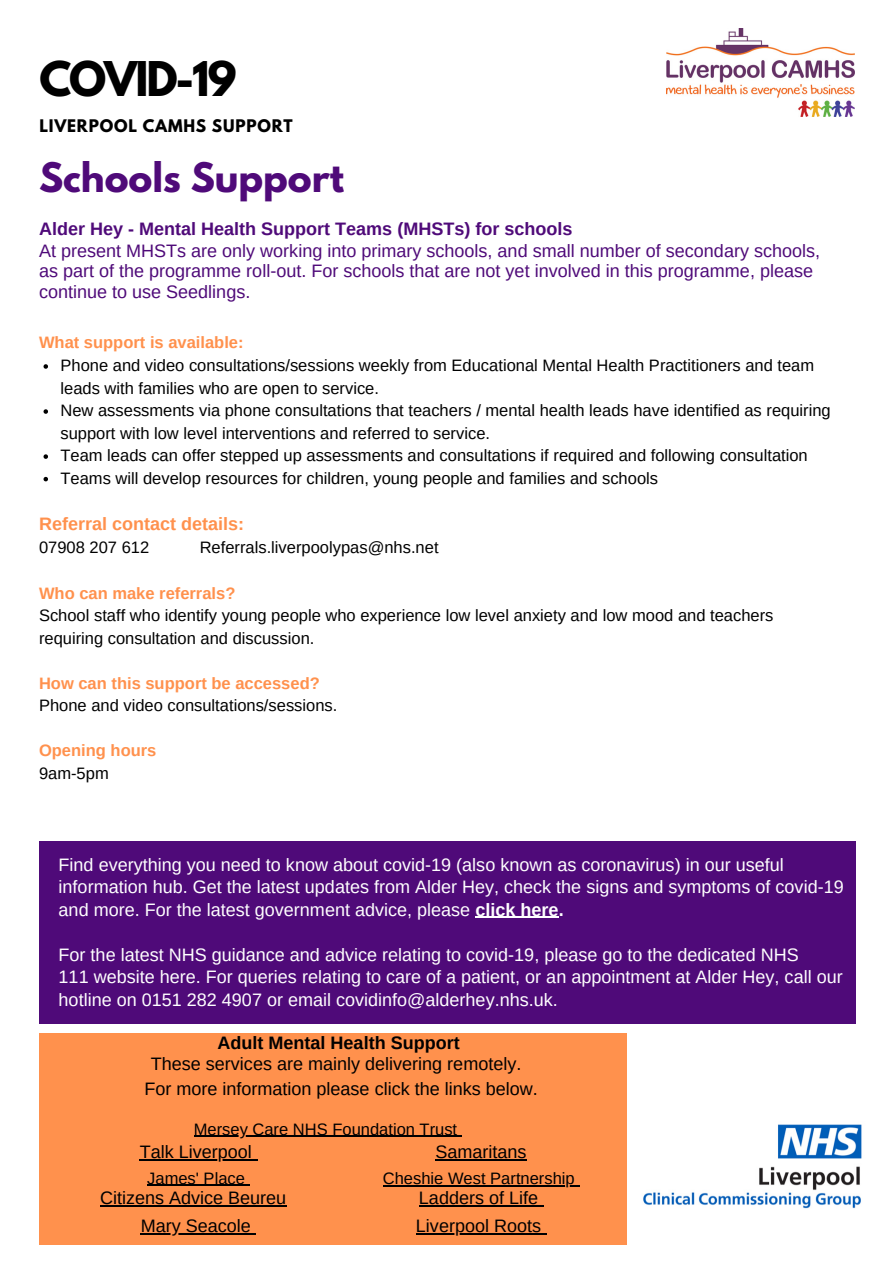
<style>
.page{position:relative;width:894px;height:1264px;background:#fff}
.page>*{position:absolute;margin:0;border:0;box-sizing:border-box;transform-origin:0 0}
.t1{font:700 42.45px "League Spartan";letter-spacing:-.05em;color:#000}
.t2{font:700 36px "League Spartan";color:#4f0a79}
.t3{font:18px/22.5px "Arimo";color:#fff}
.t4{font:18px/20.2px "Arimo";color:#4f0a79}
.t5{font:18px/24.8px "Arimo";color:#000;text-align:center}
.t6{font:700 18px "Arimo";color:#4f0a79}
.t7{font:700 18px "Arimo";color:#000}
.t8{font:700 18px "Arimo";color:#ff914d}
.t9{font:16.5px/22.5px "Arimo";color:#000}
.t10{font:700 16.5px "Arimo";color:#ff914d}
.t11{font:700 15.45px "League Spartan";letter-spacing:.05em;color:#000}
.s1{font-weight:700}
</style>
<div class="page">
<img style="left:666px;top:29px;width:188px;height:88px">
<img style="left:509px;top:1091px;width:353px;height:154px">
<svg style="left:43px;top:364px;width:5px;height:5px"></svg>
<svg style="left:43px;top:409px;width:5px;height:5px"></svg>
<svg style="left:43px;top:454px;width:5px;height:5px"></svg>
<svg style="left:43px;top:477px;width:5px;height:4px"></svg>
<div style="left:39px;top:841px;width:816px;height:182px;background:#4f0a79"></div>
<div style="left:39px;top:1032px;width:587px;height:212px;background:#ff914d"></div>
<hr style="left:475px;top:916px;width:83px;height:1px;background:#fff">
<hr style="left:194px;top:1135px;width:263px;height:1px;background:#000">
<hr style="left:140px;top:1158px;width:112px;height:2px;background:#000">
<hr style="left:147px;top:1184px;width:98px;height:1px;background:#000">
<hr style="left:435px;top:1158px;width:91px;height:2px;background:#000">
<hr style="left:383px;top:1184px;width:191px;height:2px;background:#000">
<hr style="left:419px;top:1205px;width:124px;height:1px;background:#000">
<hr style="left:100px;top:1205px;width:186px;height:1px;background:#000">
<hr style="left:141px;top:1233px;width:110px;height:1px;background:#000">
<hr style="left:416px;top:1233px;width:125px;height:1px;background:#000">
<h1 class="t1" style="left:39px;top:58px;width:199px">COVID-19</h1>
<p class="t11" style="left:39px;top:118px;width:255px">LIVERPOOL CAMHS SUPPORT</p>
<h2 class="t2" style="left:39px;top:159px;width:306px">Schools Support</h2>
<p class="t6" style="left:39px;top:218px;width:535px">Alder Hey - Mental Health Support Teams (MHSTs) for schools</p>
<p class="t4" style="left:39px;top:241px;width:782px">At present MHSTs are only working into primary schools, and small number of secondary schools, as part of the programme roll-out. For schools that are not yet involved in this programme, please continue to use Seedlings.</p>
<p class="t10" style="left:39px;top:333px;width:206px">What support is available:</p>
<p class="t9" style="left:60px;top:354px;width:771px">Phone and video consultations/sessions weekly from Educational Mental Health Practitioners and team leads with families who are open to service.<br>New assessments via phone consultations that teachers / mental health leads have identified as requiring support with low level interventions and referred to service.<br>Team leads can offer stepped up assessments and consultations if required and following consultation Teams will develop resources for children, young people and families and schools</p>
<p class="t8" style="left:39px;top:513px;width:207px">Referral contact details:</p>
<p class="t9" style="left:39px;top:536px;width:112px">07908 207 612</p>
<p class="t9" style="left:200px;top:536px;width:240px">Referrals.liverpoolypas@nhs.net</p>
<p class="t10" style="left:39px;top:583px;width:198px">Who can make referrals?</p>
<p class="t9" style="left:39px;top:604px;width:735px">School staff who identify young people who experience low level anxiety and low mood and teachers requiring consultation and discussion.</p>
<p class="t10" style="left:39px;top:673px;width:282px">How can this support be accessed?</p>
<p class="t9" style="left:39px;top:694px;width:300px">Phone and video consultations/sessions.</p>
<p class="t10" style="left:39px;top:741px;width:119px">Opening hours</p>
<p class="t9" style="left:39px;top:761px;width:71px">9am-5pm</p>
<p class="t3" style="left:59px;top:853px;width:786px">Find everything you need to know about covid-19 (also known as coronavirus) in our useful information hub. Get the latest updates from Alder Hey, check the signs and symptoms of covid-19 and more. For the latest government advice, please <span class="s1">click here.</span></p>
<p class="t3" style="left:59px;top:943px;width:785px">For the latest NHS guidance and advice relating to covid-19, please go to the dedicated NHS<br>111 website here. For queries relating to care of a patient, or an appointment at Alder Hey, call our hotline on 0151 282 4907 or email covidinfo@alderhey.nhs.uk.</p>
<p class="t7" style="left:217px;top:1032px;width:243px">Adult Mental Health Support</p>
<p class="t5" style="left:144px;top:1051px;width:395px">These services are mainly delivering remotely.<br>For more information please click the links below.</p>
<p class="t9" style="left:194px;top:1117px;width:265px">Mersey Care NHS Foundation Trust</p>
<p class="t5" style="left:140px;top:1139px;width:114px">Talk Liverpool</p>
<p class="t9" style="left:147px;top:1166px;width:99px">James' Place</p>
<p class="t5" style="left:435px;top:1139px;width:93px">Samaritans</p>
<p class="t9" style="left:383px;top:1166px;width:193px">Cheshie West Partnership</p>
<p class="t5" style="left:100px;top:1185px;width:188px">Citizens Advice Beureu</p>
<p class="t5" style="left:419px;top:1185px;width:121px">Ladders of Life</p>
<p class="t5" style="left:141px;top:1213px;width:112px">Mary Seacole</p>
<p class="t5" style="left:416px;top:1213px;width:127px">Liverpool Roots</p>
</div>
